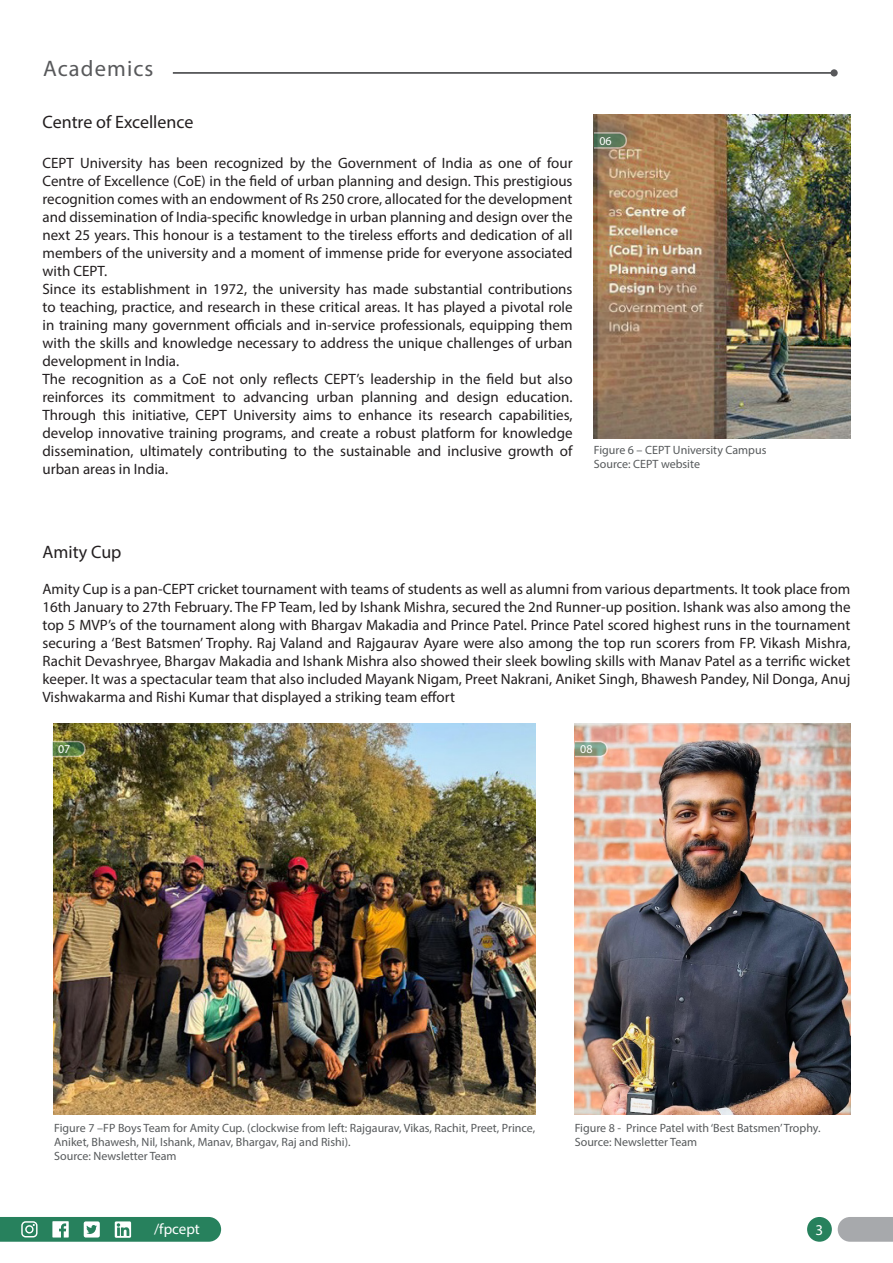
<style>
.page{position:relative;width:893px;height:1263px;background:#fff}
.page>*{position:absolute;margin:0;border:0;box-sizing:border-box;transform-origin:0 0}
.t1{font:22.5px "Myriad Pro";letter-spacing:.05em;color:#58595b}
.t2{font:18px "Myriad Pro";color:#231f20}
.t3{font:15px/18px "Myriad Pro";color:#231f20;text-align:justify}
.t4{font:15px "Myriad Pro";color:#fff}
.t5{font:12px/14.4px "Myriad Pro";color:#575a5c}
.t6{font:12px "Myriad Pro";color:#fff}
</style>
<div class="page">
<svg style="left:838px;top:1217px;width:55px;height:25px"></svg>
<svg style="left:0;top:1217px;width:221px;height:25px;background:#479375"></svg>
<div style="left:807px;top:1217px;width:25px;height:25px;background:#27815d;border-radius:50%"></div>
<img style="left:54px;top:723px;width:481px;height:391px">
<hr style="left:173px;top:72px;width:661px;height:2px;background:#58595b">
<div style="left:830px;top:69px;width:8px;height:8px;background:#58595b;border-radius:50%"></div>
<img style="left:594px;top:114px;width:256px;height:325px">
<img style="left:575px;top:723px;width:276px;height:391px">
<svg style="left:593px;top:131px;width:35px;height:18px"></svg>
<svg style="left:52px;top:740px;width:34px;height:18px"></svg>
<svg style="left:574px;top:740px;width:35px;height:18px"></svg>
<p class="t1" style="left:43px;top:55px;width:112px">Academics</p>
<p class="t2" style="left:43px;top:111px;width:153px">Centre of Excellence</p>
<p class="t3" style="left:43px;top:153px;width:532px">CEPT University has been recognized by the Government of India as one of four Centre of Excellence (CoE) in the field of urban planning and design. This prestigious recognition comes with an endowment of Rs 250 crore, allocated for the development and dissemination of India-specific knowledge in urban planning and design over the next 25 years. This honour is a testament to the tireless efforts and dedication of all members of the university and a moment of immense pride for everyone associated with CEPT.</p>
<p class="t3" style="left:43px;top:279px;width:532px">Since its establishment in 1972, the university has made substantial contributions to teaching, practice, and research in these critical areas. It has played a pivotal role in training many government officials and in-service professionals, equipping them with the skills and knowledge necessary to address the unique challenges of urban development in India.</p>
<p class="t3" style="left:43px;top:369px;width:532px">The recognition as a CoE not only reflects CEPT’s leadership in the field but also reinforces its commitment to advancing urban planning and design education.<br>Through this initiative, CEPT University aims to enhance its research capabilities, develop innovative training programs, and create a robust platform for knowledge dissemination, ultimately contributing to the sustainable and inclusive growth of urban areas in India.</p>
<p class="t6" style="left:599px;top:133px;width:14px">06</p>
<p class="t5" style="left:594px;top:443px;width:174px">Figure 6 – CEPT University Campus</p>
<p class="t5" style="left:594px;top:457px;width:108px">Source: CEPT website</p>
<p class="t2" style="left:43px;top:541px;width:80px">Amity Cup</p>
<p class="t3" style="left:43px;top:579px;width:809px">Amity Cup is a pan-CEPT cricket tournament with teams of students as well as alumni from various departments. It took place from 16th January to 27th February. The FP Team, led by Ishank Mishra, secured the 2nd Runner-up position. Ishank was also among the top 5 MVP’s of the tournament along with Bhargav Makadia and Prince Patel. Prince Patel scored highest runs in the tournament securing a ‘Best Batsmen’ Trophy. Raj Valand and Rajgaurav Ayare were also among the top run scorers from FP. Vikash Mishra, Rachit Devashryee, Bhargav Makadia and Ishank Mishra also showed their sleek bowling skills with Manav Patel as a terrific wicket keeper. It was a spectacular team that also included Mayank Nigam, Preet Nakrani, Aniket Singh, Bhawesh Pandey, Nil Donga, Anuj Vishwakarma and Rishi Kumar that displayed a striking team effort</p>
<p class="t6" style="left:58px;top:742px;width:14px">07</p>
<p class="t6" style="left:580px;top:742px;width:14px">08</p>
<p class="t5" style="left:54px;top:1120px;width:482px">Figure 7 –FP Boys Team for Amity Cup. (clockwise from left: Rajgaurav, Vikas, Rachit, Preet, Prince,<br>Aniket, Bhawesh, Nil, Ishank, Manav, Bhargav, Raj and Rishi).</p>
<p class="t5" style="left:54px;top:1149px;width:124px">Source: Newsletter Team</p>
<p class="t5" style="left:575px;top:1120px;width:247px">Figure 8 - Prince Patel with ‘Best Batsmen’ Trophy.</p>
<p class="t5" style="left:575px;top:1135px;width:124px">Source: Newsletter Team</p>
<p class="t4" style="left:154px;top:1220px;width:47px">/fpcept</p>
<p class="t4" style="left:816px;top:1221px;width:9px">3</p>
</div>
